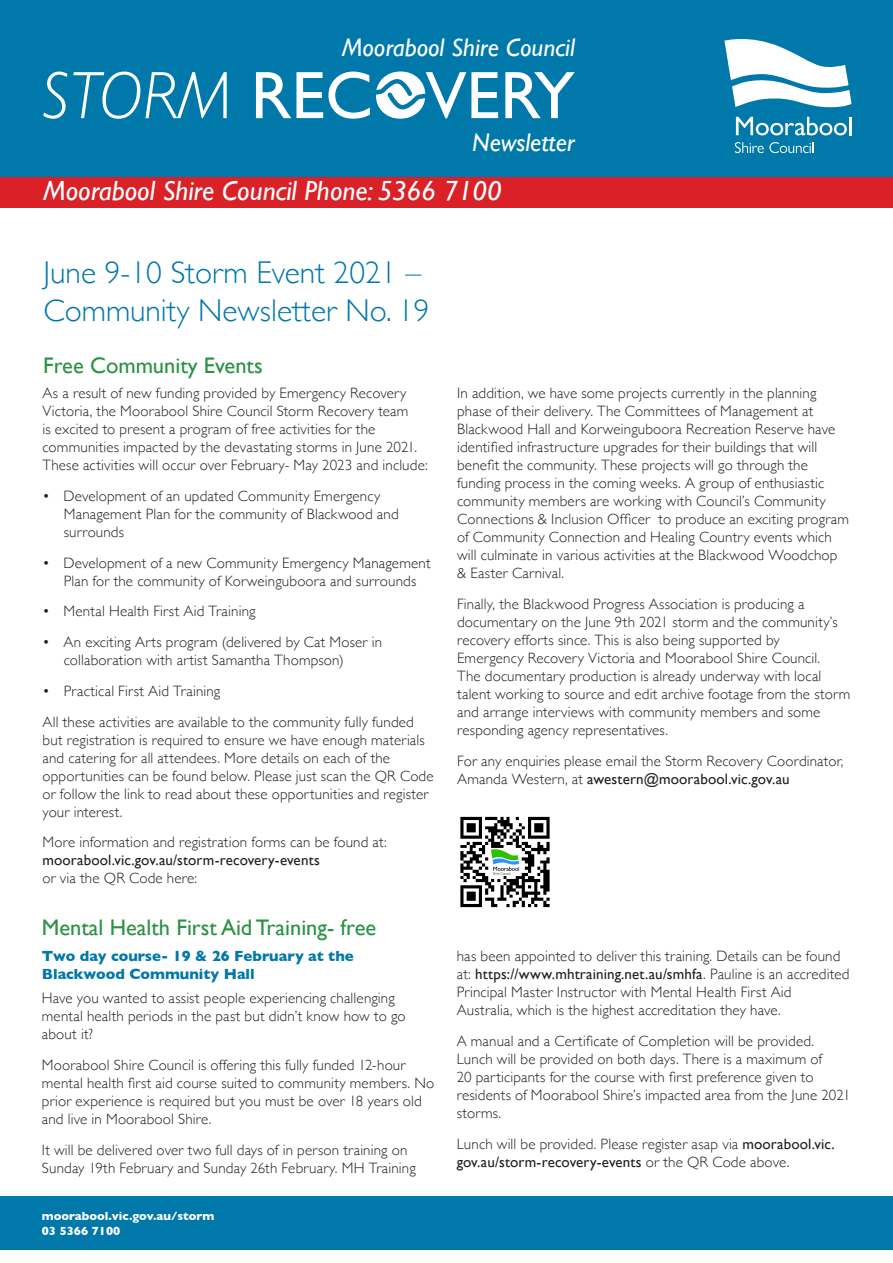
<style>
.page{position:relative;width:893px;height:1263px;background:#fff}
.page>*{position:absolute;margin:0;border:0;box-sizing:border-box;transform-origin:0 0}
.Page_Heading{font:300 31.5px/37.8px "Gill Sans";color:#0078aa}
.t1{font:italic 27.75px "Gill Sans";color:#fff}
.t2{font:italic 25.5px "Gill Sans";color:#fff}
.Heading_1green{font:22.5px "Gill Sans";color:#2b9144}
.Bullets{font:300 15px/18px "Gill Sans";letter-spacing:.01em;color:#231f20}
.Heading_2{font:700 15px/18px "Gill Sans";color:#0078aa}
.t3{font:700 12px/14.4px "Gill Sans";color:#fff}
.s1{font-weight:400}
</style>
<div class="page">
<div style="left:0;top:176px;width:893px;height:31px;background:#da2128"></div>
<div style="left:0;top:0;width:893px;height:176px;background:#0078aa"></div>
<svg style="left:43px;top:71px;width:532px;height:48px"></svg>
<svg style="left:724px;top:39px;width:127px;height:68px"></svg>
<svg style="left:736px;top:117px;width:115px;height:18px"></svg>
<svg style="left:735px;top:142px;width:78px;height:11px"></svg>
<div style="left:0;top:1196px;width:893px;height:53px;background:#0078aa"></div>
<img style="left:460px;top:816px;width:90px;height:92px">
<h3 class="t2" style="left:342px;top:33px;width:234px">Moorabool Shire Council</h3>
<h3 class="t2" style="left:472px;top:128px;width:104px">Newsletter</h3>
<h2 class="t1" style="left:43px;top:174px;width:460px">Moorabool Shire Council Phone: 5366 7100</h2>
<p class="Page_Heading" style="left:44px;top:253px;width:387px">June 9-10 Storm Event 2021 –<br>Community Newsletter No. 19</p>
<p class="Heading_1green" style="left:43px;top:352px;width:221px">Free Community Events</p>
<p class="Bullets" style="left:43px;top:383px;width:387px">As a result of new funding provided by Emergency Recovery Victoria, the Moorabool Shire Council Storm Recovery team<br>is excited to present a program of free activities for the communities impacted by the devastating storms in June 2021.<br>These activities will occur over February- May 2023 and include:</p>
<p class="Bullets" style="left:64px;top:486px;width:336px;text-indent:-21px">• Development of an updated Community Emergency<br>Management Plan for the community of Blackwood and surrounds</p>
<p class="Bullets" style="left:43px;top:553px;width:390px;text-align:center">• Development of a new Community Emergency Management<br>Plan for the community of Korweinguboora and surrounds</p>
<p class="Bullets" style="left:43px;top:602px;width:214px">• Mental Health First Aid Training</p>
<p class="Bullets" style="left:64px;top:632px;width:320px;text-indent:-21px">• An exciting Arts program (delivered by Cat Moser in collaboration with artist Samantha Thompson)</p>
<p class="Bullets" style="left:43px;top:681px;width:179px">• Practical First Aid Training</p>
<p class="Bullets" style="left:43px;top:712px;width:393px">All these activities are available to the community fully funded but registration is required to ensure we have enough materials and catering for all attendees. More details on each of the opportunities can be found below. Please just scan the QR Code or follow the link to read about these opportunities and register your interest.</p>
<p class="Bullets" style="left:43px;top:833px;width:346px">More information and registration forms can be found at: <span class="s1">moorabool.vic.gov.au/storm-recovery-events<br></span>or via the QR Code here:</p>
<p class="Heading_1green" style="left:42px;top:914px;width:336px">Mental Health First Aid Training- free</p>
<p class="Heading_2" style="left:42px;top:946px;width:313px">Two day course- 19 &amp; 26 February at the<br>Blackwood Community Hall</p>
<p class="Bullets" style="left:42px;top:989px;width:365px">Have you wanted to assist people experiencing challenging mental health periods in the past but didn’t know how to go about it?</p>
<p class="Bullets" style="left:42px;top:1055px;width:394px">Moorabool Shire Council is offering this fully funded 12-hour mental health first aid course suited to community members. No prior experience is required but you must be over 18 years old and live in Moorabool Shire.</p>
<p class="Bullets" style="left:42px;top:1140px;width:375px">It will be delivered over two full days of in person training on<br>Sunday 19th February and Sunday 26th February. MH Training</p>
<p class="t3" style="left:42px;top:1209px;width:174px">moorabool.vic.gov.au/storm<br>03 5366 7100</p>
<p class="Bullets" style="left:457px;top:383px;width:394px">In addition, we have some projects currently in the planning phase of their delivery. The Committees of Management at Blackwood Hall and Korweinguboora Recreation Reserve have identified infrastructure upgrades for their buildings that will benefit the community. These projects will go through the funding process in the coming weeks. A group of enthusiastic community members are working with Council’s Community Connections &amp; Inclusion Officer to produce an exciting program of Community Connection and Healing Country events which will culminate in various activities at the Blackwood Woodchop &amp; Easter Carnival.</p>
<p class="Bullets" style="left:457px;top:594px;width:395px">Finally, the Blackwood Progress Association is producing a documentary on the June 9th 2021 storm and the community’s recovery efforts since. This is also being supported by<br>Emergency Recovery Victoria and Moorabool Shire Council.<br>The documentary production is already underway with local talent working to source and edit archive footage from the storm and arrange interviews with community members and some responding agency representatives.</p>
<p class="Bullets" style="left:457px;top:751px;width:388px">For any enquiries please email the Storm Recovery Coordinator,<br>Amanda Western, at <span class="s1">awestern@moorabool.vic.gov.au</span></p>
<p class="Bullets" style="left:457px;top:946px;width:394px">has been appointed to deliver this training. Details can be found at: <span class="s1">https://www.mhtraining.net.au/smhfa</span>. Pauline is an accredited Principal Master Instructor with Mental Health First Aid Australia, which is the highest accreditation they have.</p>
<p class="Bullets" style="left:457px;top:1031px;width:395px">A manual and a Certificate of Completion will be provided.<br>Lunch will be provided on both days. There is a maximum of<br>20 participants for the course with first preference given to residents of Moorabool Shire’s impacted area from the June 2021 storms.</p>
<p class="Bullets" style="left:457px;top:1134px;width:379px">Lunch will be provided. Please register asap via <span class="s1">moorabool.vic. gov.au/storm-recovery-events</span> or the QR Code above.</p>
</div>
